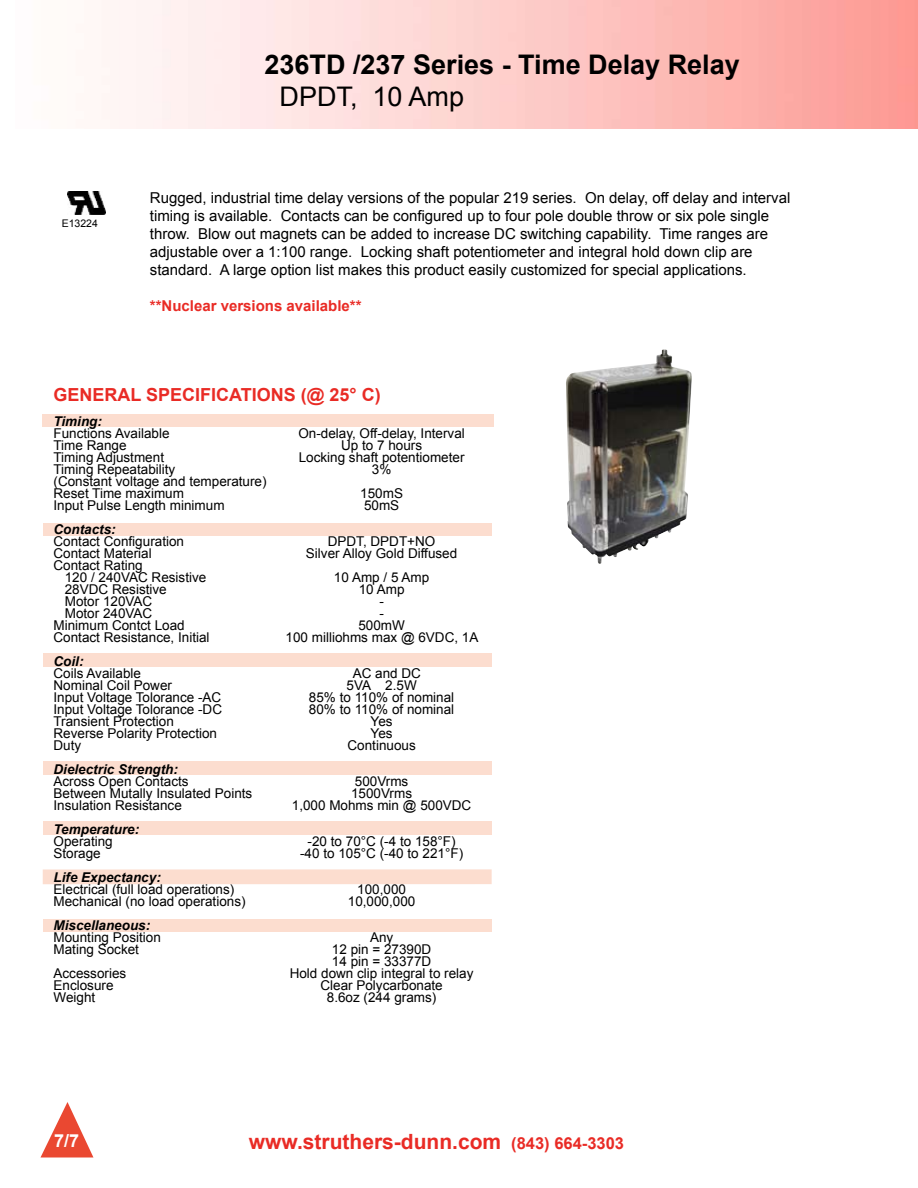
<style>
.page{position:relative;width:918px;height:1188px;background:#fff}
.page>*{position:absolute;margin:0;border:0;box-sizing:border-box;transform-origin:0 0}
.t1{font:700 27px "Arial";color:#000}
.t2{font:27px "Arial";color:#000}
.t3{font:700 21px "Arial";color:#e92b25}
.t4{font:700 18px "Arial";color:#e92b25}
.t5{font:700 18px "Arial";color:#fff}
.t6{font:15px/18px "Arial";color:#000}
.t7{font:700 15px "Arial";color:#e92b25}
.t8{font:13.5px/12px "Arial";color:#000}
.t9{font:italic 700 13.5px "Arial";color:#000}
.t10{font:10.5px "Arial";color:#000}
.s1{font-size:16.5px}
</style>
<div class="page">
<div style="left:43px;top:761px;width:449px;height:14px;background:#fcddcf"></div>
<div style="left:43px;top:822px;width:449px;height:13px;background:#fcddcf"></div>
<div style="left:43px;top:524px;width:449px;height:12px;background:#fcddcf"></div>
<div style="left:43px;top:653px;width:449px;height:14px;background:#fcddcf"></div>
<div style="left:43px;top:869px;width:449px;height:15px;background:#fcddcf"></div>
<div style="left:43px;top:919px;width:449px;height:12px;background:#fcddcf"></div>
<div style="left:43px;top:415px;width:451px;height:12px;background:#fcddcf"></div>
<img style="left:566px;top:349px;width:126px;height:215px">
<svg style="left:40px;top:1102px;width:53px;height:55px"></svg>
<img style="left:68px;top:192px;width:37px;height:23px">
<p class="t10" style="left:62px;top:216px;width:38px">E13224</p>
<h1 class="t1" style="left:265px;top:46px;width:477px">236TD /237 Series - Time Delay Relay</h1>
<h1 class="t2" style="left:280px;top:79px;width:186px">DPDT, 10 Amp</h1>
<p class="t6" style="left:150px;top:189px;width:642px">Rugged, industrial time delay versions of the popular 219 series. On delay, off delay and interval timing is available. Contacts can be configured up to four pole double throw or six pole single throw. Blow out magnets can be added to increase DC switching capability. Time ranges are adjustable over a 1:100 range. Locking shaft potentiometer and integral hold down clip are standard. A large option list makes this product easily customized for special applications.</p>
<p class="t7" style="left:150px;top:296px;width:213px">**Nuclear versions available**</p>
<h3 class="t4" style="left:54px;top:382px;width:329px">GENERAL SPECIFICATIONS (@ 25° C)</h3>
<p class="t9" style="left:54px;top:412px;width:50px">Timing:</p>
<p class="t8" style="left:54px;top:427px;width:215px">Functions Available<br>Time Range<br>Timing Adjustment<br>Timing Repeatability<br>(Constant voltage and temperature)<br>Reset Time maximum<br>Input Pulse Length minimum</p>
<p class="t9" style="left:54px;top:520px;width:64px">Contacts:</p>
<p class="t8" style="left:54px;top:535px;width:132px">Contact Configuration<br>Contact Material<br>Contact Rating</p>
<p class="t8" style="left:65px;top:571px;width:143px">120 / 240VAC Resistive</p>
<p class="t8" style="left:65px;top:583px;width:104px">28VDC Resistive</p>
<p class="t8" style="left:65px;top:595px;width:89px">Motor 120VAC</p>
<p class="t8" style="left:65px;top:607px;width:89px">Motor 240VAC</p>
<p class="t8" style="left:54px;top:619px;width:133px">Minimum Contct Load</p>
<p class="t8" style="left:54px;top:631px;width:158px">Contact Resistance, Initial</p>
<p class="t9" style="left:54px;top:652px;width:31px">Coil:</p>
<p class="t8" style="left:54px;top:667px;width:170px">Coils Available<br>Nominal Coil Power<br>Input Voltage Tolorance -AC<br>Input Voltage Tolorance -DC<br>Transient Protection<br>Reverse Polarity Protection<br>Duty</p>
<p class="t9" style="left:54px;top:760px;width:126px">Dielectric Strength:</p>
<p class="t8" style="left:54px;top:775px;width:200px">Across Open Contacts<br>Between Mutally Insulated Points<br>Insulation Resistance</p>
<p class="t9" style="left:54px;top:820px;width:87px">Temperature:</p>
<p class="t8" style="left:54px;top:835px;width:61px">Operating<br>Storage</p>
<p class="t9" style="left:54px;top:868px;width:109px">Life Expectancy:</p>
<p class="t8" style="left:54px;top:883px;width:194px">Electrical (full load operations)<br>Mechanical (no load operations)</p>
<p class="t9" style="left:54px;top:916px;width:98px">Miscellaneous:</p>
<p class="t8" style="left:54px;top:931px;width:109px">Mounting Position<br>Mating Socket</p>
<p class="t8" style="left:54px;top:967px;width:74px">Accessories<br>Enclosure<br>Weight</p>
<p class="t8" style="left:298px;top:428px;width:168px;text-align:center">On-delay, Off-delay, Interval<br>Up to 7 hours<br>Locking shaft potentiometer<br>3%</p>
<p class="t8" style="left:360px;top:488px;width:44px">150mS<br>50mS</p>
<p class="t8" style="left:306px;top:536px;width:153px;text-align:center">DPDT, DPDT+NO<br>Silver Alloy Gold Diffused</p>
<p class="t8" style="left:286px;top:572px;width:194px;text-align:center">10 Amp / 5 Amp<br>10 Amp<br>-<br>-<br>500mW<br>100 milliohms max @ 6VDC, 1A</p>
<p class="t8" style="left:353px;top:668px;width:70px">AC and DC</p>
<p class="t8" style="left:347px;top:680px;width:72px">5VA 2.5W</p>
<p class="t8" style="left:309px;top:692px;width:147px">85% to 110% of nominal</p>
<p class="t8" style="left:309px;top:704px;width:147px">80% to 110% of nominal</p>
<p class="t8" style="left:371px;top:716px;width:24px">Yes</p>
<p class="t8" style="left:371px;top:728px;width:24px">Yes</p>
<p class="t8" style="left:347px;top:740px;width:70px">Continuous</p>
<p class="t8" style="left:292px;top:776px;width:181px;text-align:center">500Vrms<br>1500Vrms<br>1,000 Mohms min @ 500VDC</p>
<p class="t8" style="left:300px;top:836px;width:165px;text-align:center">-20 to 70°C (-4 to 158°F) -40 to 105°C (-40 to 221°F)</p>
<p class="t8" style="left:348px;top:884px;width:69px;text-align:center">100,000<br>10,000,000</p>
<p class="t8" style="left:290px;top:932px;width:185px;text-align:center">Any<br>12 pin = 27390D<br>14 pin = 33377D<br>Hold down clip integral to relay<br>Clear Polycarbonate<br>8.6oz (244 grams)</p>
<h3 class="t5" style="left:54px;top:1129px;width:27px">7/7</h3>
<h2 class="t3" style="left:249px;top:1128px;width:377px">www.struthers-dunn.com <span class="s1">(843) 664-3303</span></h2>
</div>
